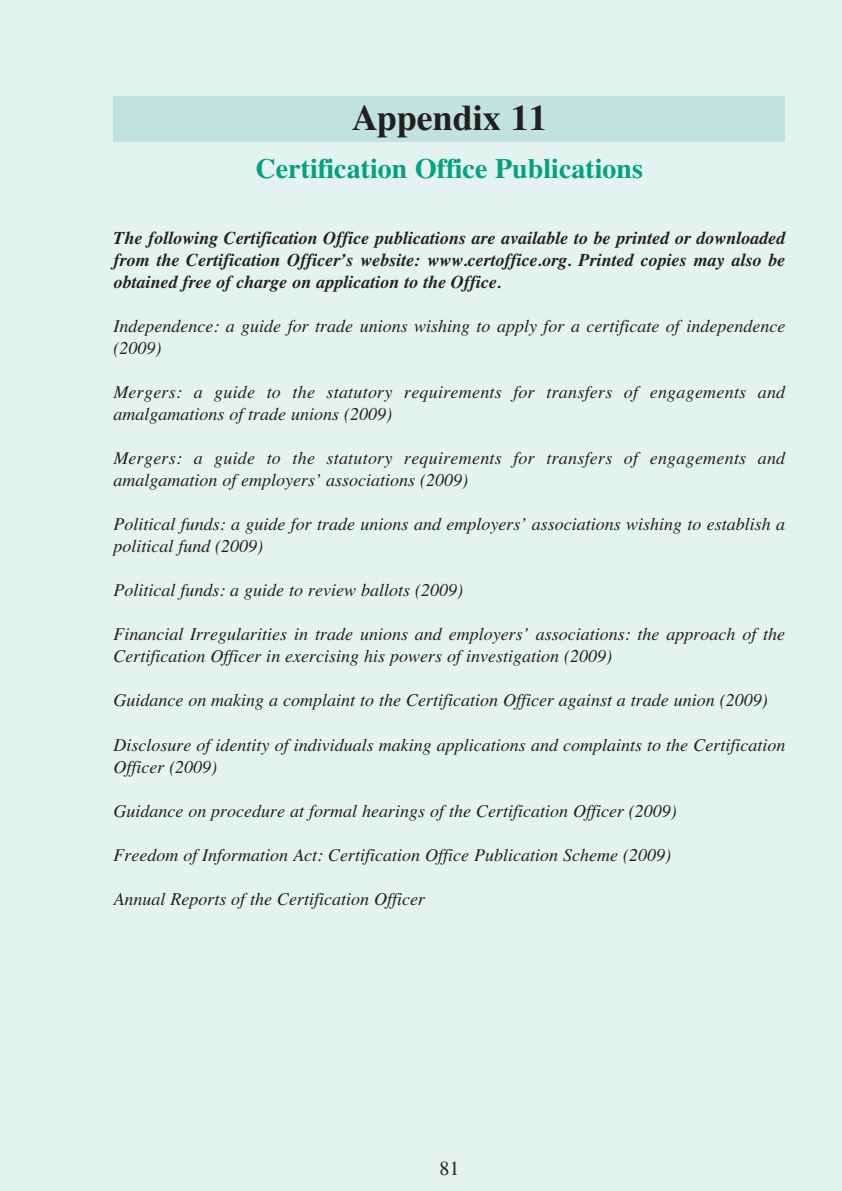
<style>
.page{position:relative;width:842px;height:1191px;background:#e5f3f0}
.page>*{position:absolute;margin:0;border:0;box-sizing:border-box;transform-origin:0 0}
.t1{font:700 36px "Times";color:#231f20}
.t2{font:700 28px "Times";color:#00a282}
.t3{font:20px "Times";color:#231f20}
.t4{font:italic 18px/22px "Times";color:#231f20}
.t5{font:italic 700 18px/22px "Times";color:#231f20;text-align:justify}
</style>
<div class="page">
<div style="left:113px;top:96px;width:672px;height:46px;background:#c0e3dd"></div>
<h1 class="t1" style="left:352px;top:105px;width:197px">Appendix 11</h1>
<h2 class="t2" style="left:256px;top:159px;width:389px">Certification Office Publications</h2>
<p class="t5" style="left:113px;top:229px;width:673px">The following Certification Office publications are available to be printed or downloaded from the Certification Officer’s website: www.certoffice.org. Printed copies may also be obtained free of charge on application to the Office.</p>
<p class="t4" style="left:113px;top:317px;width:673px">Independence: a guide for trade unions wishing to apply for a certificate of independence (2009)</p>
<p class="t4" style="left:113px;top:383px;width:673px">Mergers: a guide to the statutory requirements for transfers of engagements and amalgamations of trade unions (2009)</p>
<p class="t4" style="left:113px;top:449px;width:673px">Mergers: a guide to the statutory requirements for transfers of engagements and amalgamation of employers’ associations (2009)</p>
<p class="t4" style="left:113px;top:515px;width:673px">Political funds: a guide for trade unions and employers’ associations wishing to establish a political fund (2009)</p>
<p class="t4" style="left:113px;top:581px;width:351px">Political funds: a guide to review ballots (2009)</p>
<p class="t4" style="left:113px;top:625px;width:673px">Financial Irregularities in trade unions and employers’ associations: the approach of the<br>Certification Officer in exercising his powers of investigation (2009)</p>
<p class="t4" style="left:113px;top:691px;width:656px">Guidance on making a complaint to the Certification Officer against a trade union (2009)</p>
<p class="t4" style="left:113px;top:735px;width:673px">Disclosure of identity of individuals making applications and complaints to the Certification<br>Officer (2009)</p>
<p class="t4" style="left:113px;top:801px;width:565px">Guidance on procedure at formal hearings of the Certification Officer (2009)</p>
<p class="t4" style="left:113px;top:845px;width:559px">Freedom of Information Act: Certification Office Publication Scheme (2009)</p>
<p class="t4" style="left:113px;top:889px;width:313px">Annual Reports of the Certification Officer</p>
<p class="t3" style="left:439px;top:1160px;width:21px">81</p>
</div>
